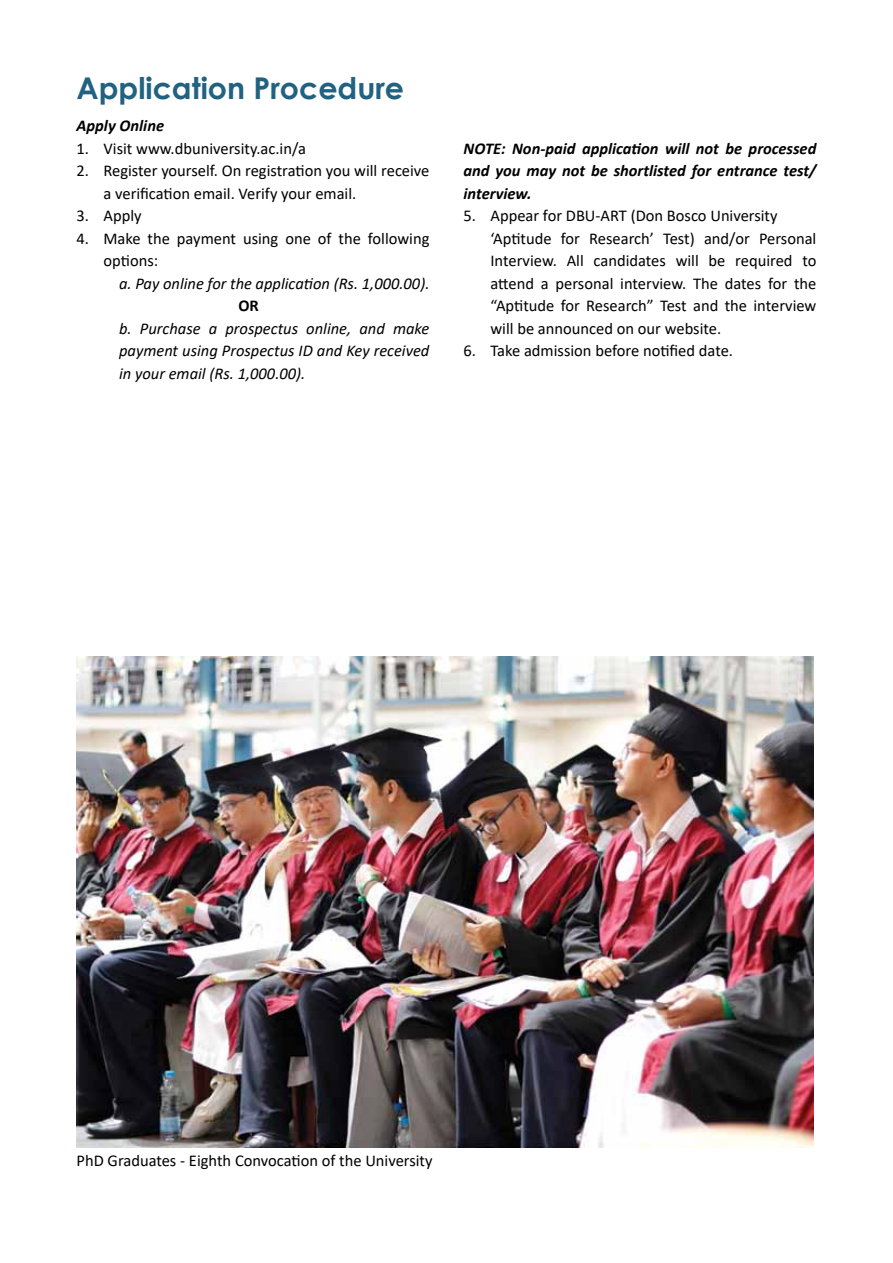
<style>
.page{position:relative;width:893px;height:1263px;background:#fff}
.page>*{position:absolute;margin:0;border:0;box-sizing:border-box;transform-origin:0 0}
.t1{font:700 30px "Century Gothic";color:#216281}
.t2{font:16.5px/22.5px "Calibri";color:#000}
.t3{font:italic 16.5px/22.5px "Calibri";color:#000;text-align:justify}
.t4{font:italic 700 16.5px/22.5px "Calibri";color:#000;text-align:justify}
.t5{font:700 16.5px "Calibri";color:#000}
</style>
<div class="page">
<img style="left:77px;top:656px;width:736px;height:491px">
<h1 class="t1" style="left:77px;top:65px;width:329px">Application Procedure</h1>
<p class="t4" style="left:77px;top:114px;width:89px">Apply Online</p>
<p class="t2" style="left:77px;top:136px;width:231px">1. Visit www.dbuniversity.ac.in/a</p>
<p class="t2" style="left:104px;top:159px;width:327px;text-indent:-27px">2. Register yourself. On registration you will receive a verification email. Verify your email.</p>
<p class="t2" style="left:77px;top:204px;width:67px">3. Apply</p>
<p class="t2" style="left:104px;top:226px;width:327px;text-indent:-27px">4. Make the payment using one of the following options:</p>
<p class="t3" style="left:119px;top:271px;width:312px">a. Pay online for the application (Rs. 1,000.00).</p>
<p class="t5" style="left:238px;top:294px;width:22px">OR</p>
<p class="t3" style="left:119px;top:316px;width:312px">b. Purchase a prospectus online, and make payment using Prospectus ID and Key received in your email (Rs. 1,000.00).</p>
<p class="t4" style="left:463px;top:136px;width:354px">NOTE: Non-paid application will not be processed and you may not be shortlisted for entrance test/ interview.</p>
<p class="t2" style="left:490px;top:204px;width:327px;text-indent:-27px">5. Appear for DBU-ART (Don Bosco University ‘Aptitude for Research’ Test) and/or Personal Interview. All candidates will be required to attend a personal interview. The dates for the “Aptitude for Research” Test and the interview will be announced on our website.</p>
<p class="t2" style="left:463px;top:339px;width:271px">6. Take admission before notified date.</p>
<p class="t2" style="left:77px;top:1149px;width:358px">PhD Graduates - Eighth Convocation of the University</p>
</div>
